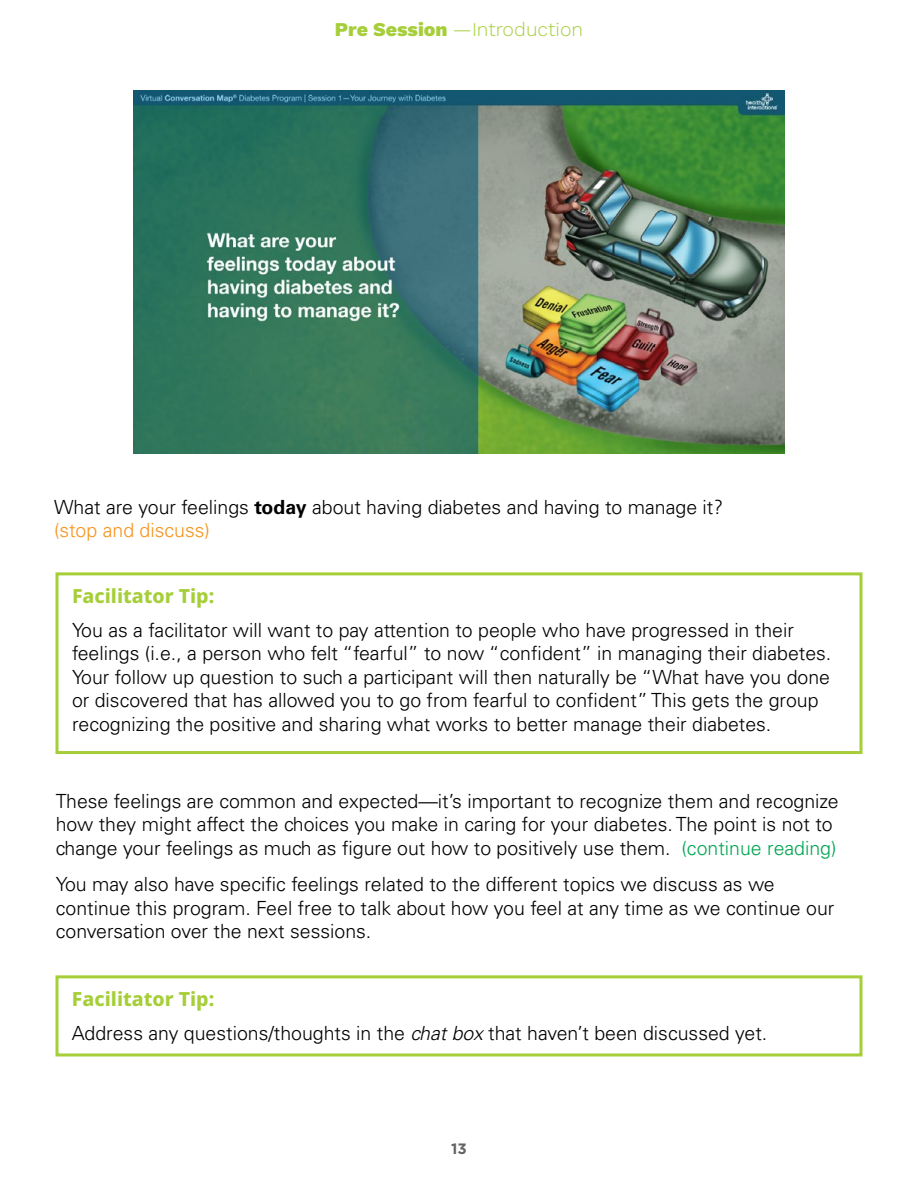
<style>
.page{position:relative;width:918px;height:1188px;background:#fff}
.page>*{position:absolute;margin:0;border:0;box-sizing:border-box;transform-origin:0 0}
.t1{font:300 19.5px/23.4px "Univers";color:#000}
.t2{font:800 19.5px "Noto Sans";color:#a6ce39}
.t3{font:300 19.5px "Work Sans";color:#a6ce39}
.t4{font:700 15px "Gotham";color:#636466}
.s1{font-weight:800}
.s2{font-weight:700}
.s3{color:#f7941e}
.s4{color:#00a651}
.s5{font-style:italic}
</style>
<div class="page">
<img style="left:134px;top:91px;width:650px;height:362px">
<div style="left:56px;top:975px;width:806px;height:81px;border:3px solid #a6ce39"></div>
<div style="left:56px;top:572px;width:806px;height:182px;border:3px solid #a6ce39"></div>
<p class="t3" style="left:335px;top:18px;width:250px"><span class="s1">Pre Session</span> —Introduction</p>
<p class="t1" style="left:54px;top:495px;width:671px">What are your feelings <span class="s2">today</span> about having diabetes and having to manage it? <span class="s3">(stop and discuss)</span></p>
<p class="t2" style="left:72px;top:581px;width:144px">Facilitator Tip:</p>
<p class="t1" style="left:72px;top:618px;width:761px">You as a facilitator will want to pay attention to people who have progressed in their feelings (i.e., a person who felt “fearful” to now “confident” in managing their diabetes.<br>Your follow up question to such a participant will then naturally be “What have you done or discovered that has allowed you to go from fearful to confident” This gets the group recognizing the positive and sharing what works to better manage their diabetes.</p>
<p class="t1" style="left:56px;top:789px;width:784px">These feelings are common and expected—it’s important to recognize them and recognize how they might affect the choices you make in caring for your diabetes. The point is not to change your feelings as much as figure out how to positively use them. <span class="s4">(continue reading)</span></p>
<p class="t1" style="left:56px;top:873px;width:780px">You may also have specific feelings related to the different topics we discuss as we continue this program. Feel free to talk about how you feel at any time as we continue our conversation over the next sessions.</p>
<p class="t2" style="left:72px;top:984px;width:144px">Facilitator Tip:</p>
<p class="t1" style="left:72px;top:1021px;width:697px">Address any questions/thoughts in the <span class="s5">chat box</span> that haven’t been discussed yet.</p>
<p class="t4" style="left:451px;top:1140px;width:17px">13</p>
</div>
